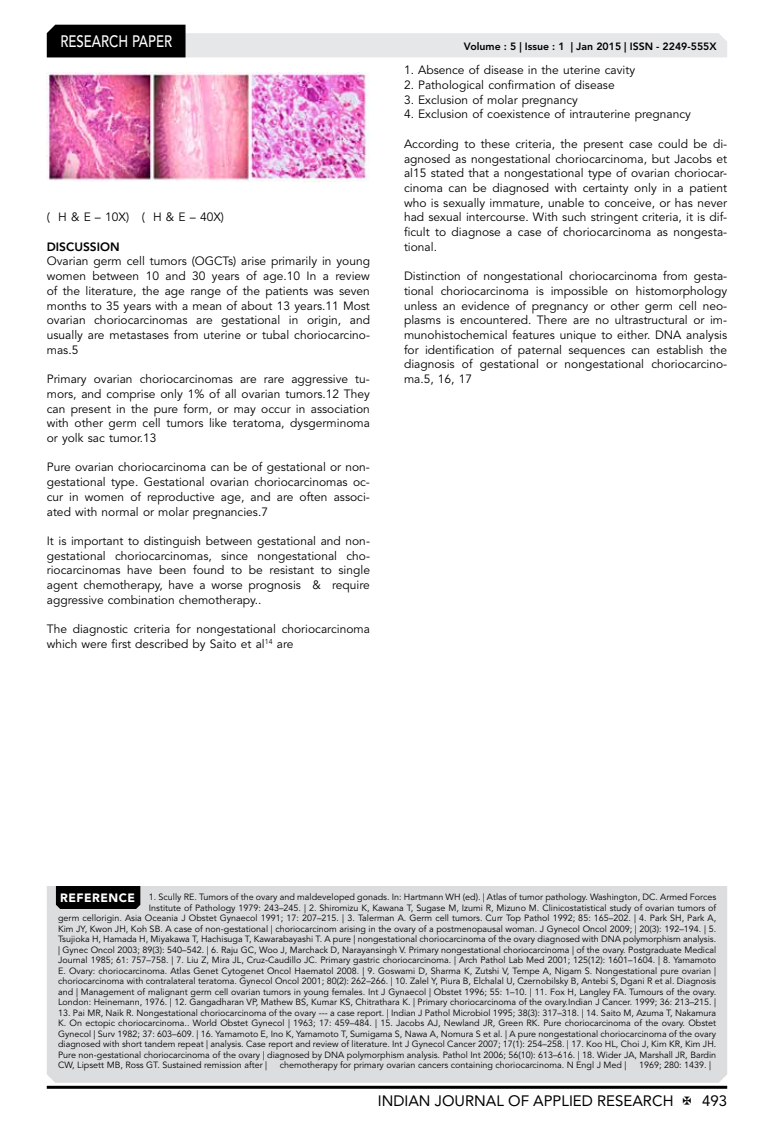
<style>
.page{position:relative;width:774px;height:1136px;background:#fff}
.page>*{position:absolute;margin:0;border:0;box-sizing:border-box;transform-origin:0 0}
.t1{font:500 16.5px "Avenir LT Std";color:#fff;scale:.8 1}
.t2{font:15px "Avenir LT Std";color:#000}
.t3{font:12px/14.7px "Avenir LT Std";color:#000;text-align:justify}
.t4{font:800 12px "Avenir LT Std";color:#000}
.t5{font:800 10.5px "Avenir LT Std";color:#000}
.t6{font:9px/10.5px "Avenir LT Std";color:#000;text-align:right}
.s1{font-weight:900;font-size:12px;color:#fff}
</style>
<div class="page">
<hr style="left:47px;top:1085px;width:680px;height:3px;background:#000">
<svg style="left:47px;top:25px;width:680px;height:32px"></svg>
<img style="left:47px;top:73px;width:323px;height:109px">
<div style="left:47px;top:886px;width:680px;height:196px;background:#dcddde"></div>
<div style="left:56px;top:886px;width:84px;height:22px;background:#000"></div>
<h1 class="t1" style="left:60px;top:32px;width:139px">RESEARCH PAPER</h1>
<h3 class="t3" style="left:47px;top:210px;width:179px">( H &amp; E – 10X) ( H &amp; E – 40X)</h3>
<h3 class="t4" style="left:47px;top:239px;width:74px">DISCUSSION</h3>
<p class="t3" style="left:47px;top:254px;width:325px">Ovarian germ cell tumors (OGCTs) arise primarily in young women between 10 and 30 years of age.10 In a review of the literature, the age range of the patients was seven months to 35 years with a mean of about 13 years.11 Most ovarian choriocarcinomas are gestational in origin, and usually are metastases from uterine or tubal choriocarcino&shy;mas.5</p>
<p class="t3" style="left:47px;top:372px;width:325px">Primary ovarian choriocarcinomas are rare aggressive tu&shy;mors, and comprise only 1% of all ovarian tumors.12 They can present in the pure form, or may occur in association with other germ cell tumors like teratoma, dysgerminoma or yolk sac tumor.13</p>
<h3 class="t3" style="left:47px;top:460px;width:325px">Pure ovarian choriocarcinoma can be of gestational or non&shy;gestational type. Gestational ovarian choriocarcinomas oc&shy;cur in women of reproductive age, and are often associ&shy;ated with normal or molar pregnancies.7</h3>
<p class="t3" style="left:47px;top:533px;width:325px">It is important to distinguish between gestational and non&shy;gestational choriocarcinomas, since nongestational cho&shy;riocarcinomas have been found to be resistant to single agent chemotherapy, have a worse prognosis &amp; require aggressive combination chemotherapy..</p>
<h3 class="t3" style="left:47px;top:622px;width:325px">The diagnostic criteria for nongestational choriocarcinoma which were first described by Saito et al<sup>14</sup> are</h3>
<p class="t5" style="left:464px;top:41px;width:254px">Volume : 5 | Issue : 1 | Jan 2015 | ISSN - 2249-555X</p>
<h3 class="t3" style="left:404px;top:63px;width:233px">1. Absence of disease in the uterine cavity</h3>
<h3 class="t3" style="left:404px;top:78px;width:212px">2. Pathological confirmation of disease</h3>
<h3 class="t3" style="left:404px;top:92px;width:176px">3. Exclusion of molar pregnancy</h3>
<h3 class="t3" style="left:404px;top:107px;width:289px">4. Exclusion of coexistence of intrauterine pregnancy</h3>
<p class="t3" style="left:404px;top:137px;width:325px">According to these criteria, the present case could be di&shy;agnosed as nongestational choriocarcinoma, but Jacobs et al15 stated that a nongestational type of ovarian choriocar&shy;cinoma can be diagnosed with certainty only in a patient who is sexually immature, unable to conceive, or has never had sexual intercourse. With such stringent criteria, it is dif&shy;ficult to diagnose a case of choriocarcinoma as nongesta&shy;tional.</p>
<p class="t3" style="left:404px;top:269px;width:325px">Distinction of nongestational choriocarcinoma from gesta&shy;tional choriocarcinoma is impossible on histomorphology unless an evidence of pregnancy or other germ cell neo&shy;plasms is encountered. There are no ultrastructural or im&shy;munohistochemical features unique to either. DNA analysis for identification of paternal sequences can establish the diagnosis of gestational or nongestational choriocarcino&shy;ma.5, 16, 17</p>
<p class="t6" style="left:58px;top:891px;width:660px"><span class="s1">REFERENCE</span> 1. Scully RE. Tumors of the ovary and maldeveloped gonads. In: Hartmann WH (ed). | Atlas of tumor pathology. Washington, DC. Armed Forces Institute of Pathology 1979: 243–245. | 2. Shiromizu K, Kawana T, Sugase M, Izumi R, Mizuno M. Clinicostatistical study of ovarian tumors of<br>germ cellorigin. Asia Oceania J Obstet Gynaecol 1991; 17: 207–215. | 3. Talerman A. Germ cell tumors. Curr Top Pathol 1992; 85: 165–202. | 4. Park SH, Park A, Kim JY, Kwon JH, Koh SB. A case of non-gestational | choriocarcinom arising in the ovary of a postmenopausal woman. J Gynecol Oncol 2009; | 20(3): 192–194. | 5.<br>Tsujioka H, Hamada H, Miyakawa T, Hachisuga T, Kawarabayashi T. A pure | nongestational choriocarcinoma of the ovary diagnosed with DNA polymorphism analysis. | Gynec Oncol 2003; 89(3): 540–542. | 6. Raju GC, Woo J, Marchack D, Narayansingh V. Primary nongestational choriocarcinoma | of the ovary. Postgraduate Medical Journal 1985; 61: 757–758. | 7. Liu Z, Mira JL, Cruz-Caudillo JC. Primary gastric choriocarcinoma. | Arch Pathol Lab Med 2001; 125(12): 1601–1604. | 8. Yamamoto E. Ovary: choriocarcinoma. Atlas Genet Cytogenet Oncol Haematol 2008. | 9. Goswami D, Sharma K, Zutshi V, Tempe A, Nigam S. Nongestational pure ovarian | choriocarcinoma with contralateral teratoma. Gynecol Oncol 2001; 80(2): 262–266. | 10. Zalel Y, Piura B, Elchalal U, Czernobilsky B, Antebi S, Dgani R et al. Diagnosis and | Management of malignant germ cell ovarian tumors in young females. Int J Gynaecol | Obstet 1996; 55: 1–10. | 11. Fox H, Langley FA. Tumours of the ovary.<br>London: Heinemann, 1976. | 12. Gangadharan VP, Mathew BS, Kumar KS, Chitrathara K. | Primary choriocarcinoma of the ovary.Indian J Cancer. 1999; 36: 213–215. |</p>
<p class="t6" style="left:58px;top:1007px;width:660px;text-align:justify">13. Pai MR, Naik R. Nongestational choriocarcinoma of the ovary --- a case report. | Indian J Pathol Microbiol 1995; 38(3): 317–318. | 14. Saito M, Azuma T, Nakamura K. On ectopic choriocarcinoma.. World Obstet Gynecol | 1963; 17: 459–484. | 15. Jacobs AJ, Newland JR, Green RK. Pure choriocarcinoma of the ovary. Obstet Gynecol | Surv 1982; 37: 603–609. | 16. Yamamoto E, Ino K, Yamamoto T, Sumigama S, Nawa A, Nomura S et al. | A pure nongestational choriocarcinoma of the ovary diagnosed with short tandem repeat | analysis. Case report and review of literature. Int J Gynecol Cancer 2007; 17(1): 254–258. | 17. Koo HL, Choi J, Kim KR, Kim JH.<br>Pure non-gestational choriocarcinoma of the ovary | diagnosed by DNA polymorphism analysis. Pathol Int 2006; 56(10): 613–616. | 18. Wider JA, Marshall JR, Bardin CW, Lipsett MB, Ross GT. Sustained remission after |</p>
<p class="t6" style="left:280px;top:1059px;width:348px">chemotherapy for primary ovarian cancers containing choriocarcinoma. N Engl J Med |</p>
<p class="t6" style="left:639px;top:1059px;width:74px">1969; 280: 1439. |</p>
<h2 class="t2" style="left:378px;top:1091px;width:297px">INDIAN JOURNAL OF APPLIED RESEARCH</h2>
<h2 class="t2" style="left:702px;top:1091px;width:27px">493</h2>
</div>
